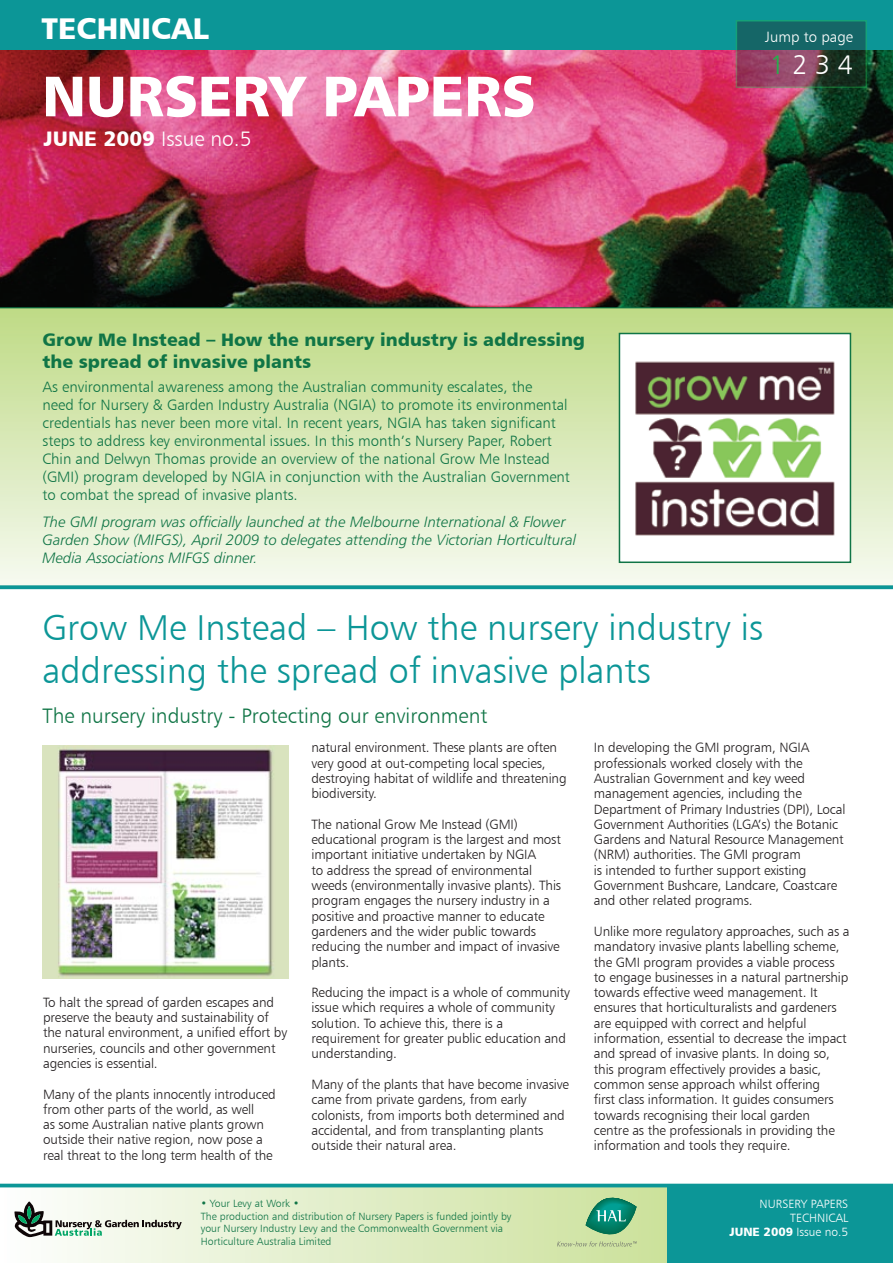
<style>
.page{position:relative;width:893px;height:1263px;background:#fff}
.page>*{position:absolute;margin:0;border:0;box-sizing:border-box;transform-origin:0 0}
.t1{font:57px "Humanist 777 BT Black B";letter-spacing:-.005em;color:#fff}
.t2{font:36px/43.2px "Humanist 777 BT Light B";color:#0c9697}
.t3{font:30px "Humanist 777 BT Black B";color:#fff}
.t4{font:27px "Humanist 777 BT Light B";color:#fff}
.t5{font:21px "Humanist 777 BT Light B";color:#107546}
.t6{font:21px "Humanist 777 BT Light B";color:#fff}
.t7{font:18px/21.6px "Humanist 777 BT Black B";color:#107546}
.t8{font:15px/18px "Humanist 777 BT Light B";color:#107546}
.t9{font:15px/18px "Humanist 777 BT Light Italic B";color:#107546}
.t10{font:15px "Humanist 777 BT Light B";color:#fff}
.t11{font:13.5px/15.3px "Humanist 777 BT Light B";letter-spacing:-.01em;color:#231f20}
.t12{font:12px "Humanist 777 BT Light B";color:#fff}
.t13{font:10.5px/12.6px "Humanist 777 BT Light B";color:#107546}
.s1{font-family:"Humanist 777 BT Black B"}
.s2{color:#23b24b}
</style>
<div class="page">
<img style="left:0;top:50px;width:893px;height:257px">
<div style="left:0;top:0;width:893px;height:50px;background:#0c9697"></div>
<svg style="left:0;top:307px;width:893px;height:278px;background:#d8e8b9"></svg>
<svg style="left:0;top:585px;width:893px;height:4px;background:#209e9d"></svg>
<svg style="left:0;top:1187px;width:557px;height:76px;background:#e3efce"></svg>
<svg style="left:557px;top:1187px;width:336px;height:76px;background:#44ab98"></svg>
<hr style="left:0;top:1184px;width:893px;height:3px;background:#0c9697">
<div style="left:619px;top:333px;width:231px;height:229px;background:#fff"></div>
<img style="left:635px;top:361px;width:200px;height:175px">
<div style="left:619px;top:333px;width:232px;height:230px;border:2px solid #107546"></div>
<img style="left:43px;top:745px;width:245px;height:233px">
<svg style="left:739px;top:23px;width:125px;height:62px;background:#444f58"></svg>
<div style="left:736px;top:20px;width:131px;height:68px;border:2px solid #23b24b"></div>
<svg style="left:14px;top:1201px;width:168px;height:36px"></svg>
<p class="t3" style="left:41px;top:9px;width:169px">TECHNICAL</p>
<p class="t1" style="left:42px;top:60px;width:495px">NURSERY PAPERS</p>
<p class="t6" style="left:44px;top:125px;width:210px"><span class="s1">JUNE 2009</span> Issue no.5</p>
<p class="t7" style="left:43px;top:329px;width:544px">Grow Me Instead – How the nursery industry is addressing the spread of invasive plants</p>
<p class="t8" style="left:43px;top:378px;width:529px">As environmental awareness among the Australian community escalates, the<br>need for Nursery &amp; Garden Industry Australia (NGIA) to promote its environmental credentials has never been more vital. In recent years, NGIA has taken significant steps to address key environmental issues. In this month’s Nursery Paper, Robert Chin and Delwyn Thomas provide an overview of the national Grow Me Instead (GMI) program developed by NGIA in conjunction with the Australian Government to combat the spread of invasive plants.</p>
<p class="t9" style="left:43px;top:513px;width:535px">The GMI program was officially launched at the Melbourne International &amp; Flower<br>Garden Show (MIFGS), April 2009 to delegates attending the Victorian Horticultural<br>Media Associations MIFGS dinner.</p>
<p class="t10" style="left:765px;top:28px;width:89px">Jump to page</p>
<p class="t4" style="left:770px;top:48px;width:85px"><span class="s2">1</span>234</p>
<p class="t2" style="left:43px;top:605px;width:722px">Grow Me Instead – How the nursery industry is addressing the spread of invasive plants</p>
<p class="t5" style="left:43px;top:703px;width:446px">The nursery industry - Protecting our environment</p>
<p class="t11" style="left:311px;top:740px;width:257px">natural environment. These plants are often very good at out-competing local species, destroying habitat of wildlife and threatening biodiversity.</p>
<p class="t11" style="left:311px;top:816px;width:251px">The national Grow Me Instead (GMI) educational program is the largest and most important initiative undertaken by NGIA<br>to address the spread of environmental weeds (environmentally invasive plants). This program engages the nursery industry in a positive and proactive manner to educate gardeners and the wider public towards reducing the number and impact of invasive plants.</p>
<p class="t11" style="left:311px;top:984px;width:260px">Reducing the impact is a whole of community issue which requires a whole of community solution. To achieve this, there is a requirement for greater public education and understanding.</p>
<p class="t11" style="left:311px;top:1076px;width:259px">Many of the plants that have become invasive came from private gardens, from early colonists, from imports both determined and accidental, and from transplanting plants outside their natural area.</p>
<p class="t11" style="left:43px;top:994px;width:246px">To halt the spread of garden escapes and preserve the beauty and sustainability of the natural environment, a unified effort by nurseries, councils and other government agencies is essential.</p>
<p class="t11" style="left:43px;top:1086px;width:234px">Many of the plants innocently introduced from other parts of the world, as well<br>as some Australian native plants grown outside their native region, now pose a real threat to the long term health of the</p>
<p class="t13" style="left:201px;top:1197px;width:100px">• Your Levy at Work •</p>
<p class="t13" style="left:201px;top:1209px;width:312px">The production and distribution of Nursery Papers is funded jointly by your Nursery Industry Levy and the Commonwealth Government via<br>Horticulture Australia Limited</p>
<p class="t11" style="left:594px;top:740px;width:253px">In developing the GMI program, NGIA professionals worked closely with the Australian Government and key weed management agencies, including the Department of Primary Industries (DPI), Local Government Authorities (LGA’s) the Botanic Gardens and Natural Resource Management (NRM) authorities. The GMI program<br>is intended to further support existing Government Bushcare, Landcare, Coastcare and other related programs.</p>
<p class="t11" style="left:594px;top:923px;width:257px">Unlike more regulatory approaches, such as a mandatory invasive plants labelling scheme, the GMI program provides a viable process to engage businesses in a natural partnership towards effective weed management. It ensures that horticulturalists and gardeners are equipped with correct and helpful information, essential to decrease the impact and spread of invasive plants. In doing so, this program effectively provides a basic, common sense approach whilst offering<br>first class information. It guides consumers towards recognising their local garden<br>centre as the professionals in providing the information and tools they require.</p>
<p class="t12" style="left:760px;top:1196px;width:90px">NURSERY PAPERS</p>
<p class="t12" style="left:790px;top:1210px;width:60px">TECHNICAL</p>
<p class="t12" style="left:729px;top:1225px;width:120px"><span class="s1">JUNE 2009</span> Issue no.5</p>
</div>
